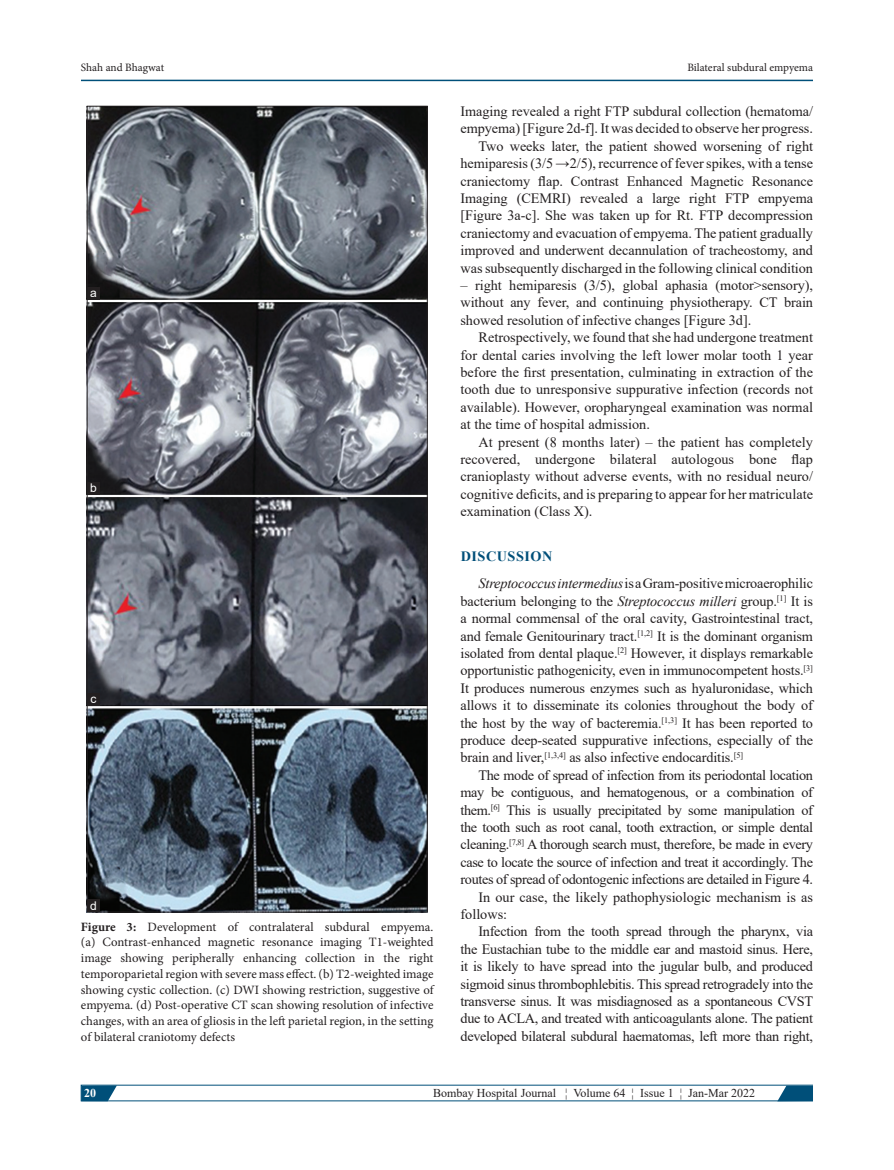
<style>
.page{position:relative;width:894px;height:1170px;background:#fff}
.page>*{position:absolute;margin:0;border:0;box-sizing:border-box;transform-origin:0 0}
.TX{font:14.25px/17.4px "Times New Roman";letter-spacing:-.005em;color:#231f20;text-align:justify}
.t1{font:700 14.25px "Times New Roman";letter-spacing:.035em;color:#004f79}
.FGC{font:12.75px/15.8px "Minion Pro";color:#231f20;text-align:justify}
.t2{font:12px "Times New Roman";color:#231f20}
.LABEL{font:12px "Arial";color:#fff}
.t3{font:700 12px "Times New Roman";color:#fff}
.t4{font:11.25px "Minion Pro";letter-spacing:-.005em;color:#231f20}
.s1{font-weight:700}
.s2{font-style:italic}
</style>
<div class="page">
<hr style="left:81px;top:80px;width:731px;height:1px;background:#004f79">
<svg style="left:81px;top:1084px;width:732px;height:17px"></svg>
<img style="left:89px;top:108px;width:336px;height:802px">
<div style="left:87px;top:899px;width:13px;height:13px;background:#231f20"></div>
<div style="left:87px;top:693px;width:13px;height:12px;background:#231f20"></div>
<div style="left:87px;top:482px;width:13px;height:12px;background:#231f20"></div>
<div style="left:87px;top:287px;width:13px;height:13px;background:#231f20"></div>
<p class="t4" style="left:81px;top:60px;width:85px">Shah and Bhagwat</p>
<p class="t4" style="left:687px;top:60px;width:127px">Bilateral subdural empyema</p>
<p class="LABEL" style="left:90px;top:284px;width:8px">a</p>
<p class="LABEL" style="left:90px;top:480px;width:8px">b</p>
<p class="LABEL" style="left:90px;top:690px;width:7px">c</p>
<p class="LABEL" style="left:90px;top:897px;width:8px">d</p>
<p class="FGC" style="left:81px;top:918px;width:354px"><span class="s1">Figure 3:</span> Development of contralateral subdural empyema. (a) Contrast-enhanced magnetic resonance imaging T1-weighted image showing peripherally enhancing collection in the right temporoparietal region with severe mass effect. (b) T2-weighted image showing cystic collection. (c) DWI showing restriction, suggestive of empyema. (d) Post-operative CT scan showing resolution of infective changes, with an area of gliosis in the left parietal region, in the setting of bilateral craniotomy defects</p>
<p class="TX" style="left:460px;top:102px;width:354px">Imaging revealed a right FTP subdural collection (hematoma/ empyema) [Figure 2d-f]. It was decided to observe her progress.</p>
<p class="TX" style="left:460px;top:137px;width:354px;text-indent:18px">Two weeks later, the patient showed worsening of right hemiparesis (3/5 →2/5), recurrence of fever spikes, with a tense craniectomy flap. Contrast Enhanced Magnetic Resonance Imaging (CEMRI) revealed a large right FTP empyema [Figure 3a-c]. She was taken up for Rt. FTP decompression craniectomy and evacuation of empyema. The patient gradually improved and underwent decannulation of tracheostomy, and was subsequently discharged in the following clinical condition</p>
<p class="TX" style="left:460px;top:276px;width:354px">– right hemiparesis (3/5), global aphasia (motor&gt;sensory), without any fever, and continuing physiotherapy. CT brain showed resolution of infective changes [Figure 3d].</p>
<p class="TX" style="left:460px;top:328px;width:354px;text-indent:18px">Retrospectively, we found that she had undergone treatment for dental caries involving the left lower molar tooth 1 year before the first presentation, culminating in extraction of the tooth due to unresponsive suppurative infection (records not available). However, oropharyngeal examination was normal at the time of hospital admission.</p>
<p class="TX" style="left:460px;top:433px;width:354px;text-indent:18px">At present (8 months later) – the patient has completely recovered, undergone bilateral autologous bone flap cranioplasty without adverse events, with no residual neuro/ cognitive deficits, and is preparing to appear for her matriculate examination (Class X).</p>
<h1 class="t1" style="left:460px;top:546px;width:93px">DISCUSSION</h1>
<p class="TX" style="left:460px;top:574px;width:354px;text-indent:18px"><span class="s2">Streptococcus intermedius</span> is a Gram-positive microaerophilic bacterium belonging to the <span class="s2">Streptococcus milleri</span> group.<sup>[1]</sup> It is a normal commensal of the oral cavity, Gastrointestinal tract, and female Genitourinary tract.<sup>[1,2]</sup> It is the dominant organism isolated from dental plaque.<sup>[2]</sup> However, it displays remarkable opportunistic pathogenicity, even in immunocompetent hosts.<sup>[3] </sup>It produces numerous enzymes such as hyaluronidase, which allows it to disseminate its colonies throughout the body of the host by the way of bacteremia.<sup>[1,3]</sup> It has been reported to produce deep-seated suppurative infections, especially of the brain and liver,<sup>[1,3,4]</sup> as also infective endocarditis.<sup>[5]</sup></p>
<p class="TX" style="left:460px;top:766px;width:354px;text-indent:18px">The mode of spread of infection from its periodontal location may be contiguous, and hematogenous, or a combination of them.<sup>[6]</sup> This is usually precipitated by some manipulation of the tooth such as root canal, tooth extraction, or simple dental cleaning.<sup>[7,8]</sup> A thorough search must, therefore, be made in every case to locate the source of infection and treat it accordingly. The routes of spread of odontogenic infections are detailed in Figure 4.</p>
<p class="TX" style="left:460px;top:887px;width:354px;text-indent:18px">In our case, the likely pathophysiologic mechanism is as follows:</p>
<p class="TX" style="left:460px;top:922px;width:354px;text-indent:18px">Infection from the tooth spread through the pharynx, via the Eustachian tube to the middle ear and mastoid sinus. Here, it is likely to have spread into the jugular bulb, and produced sigmoid sinus thrombophlebitis. This spread retrogradely into the transverse sinus. It was misdiagnosed as a spontaneous CVST due to ACLA, and treated with anticoagulants alone. The patient developed bilateral subdural haematomas, left more than right,</p>
<p class="t3" style="left:84px;top:1084px;width:13px">20</p>
<p class="t2" style="left:433px;top:1084px;width:323px">Bombay Hospital Journal ¦ Volume 64 ¦ Issue 1 ¦ Jan-Mar 2022</p>
</div>
